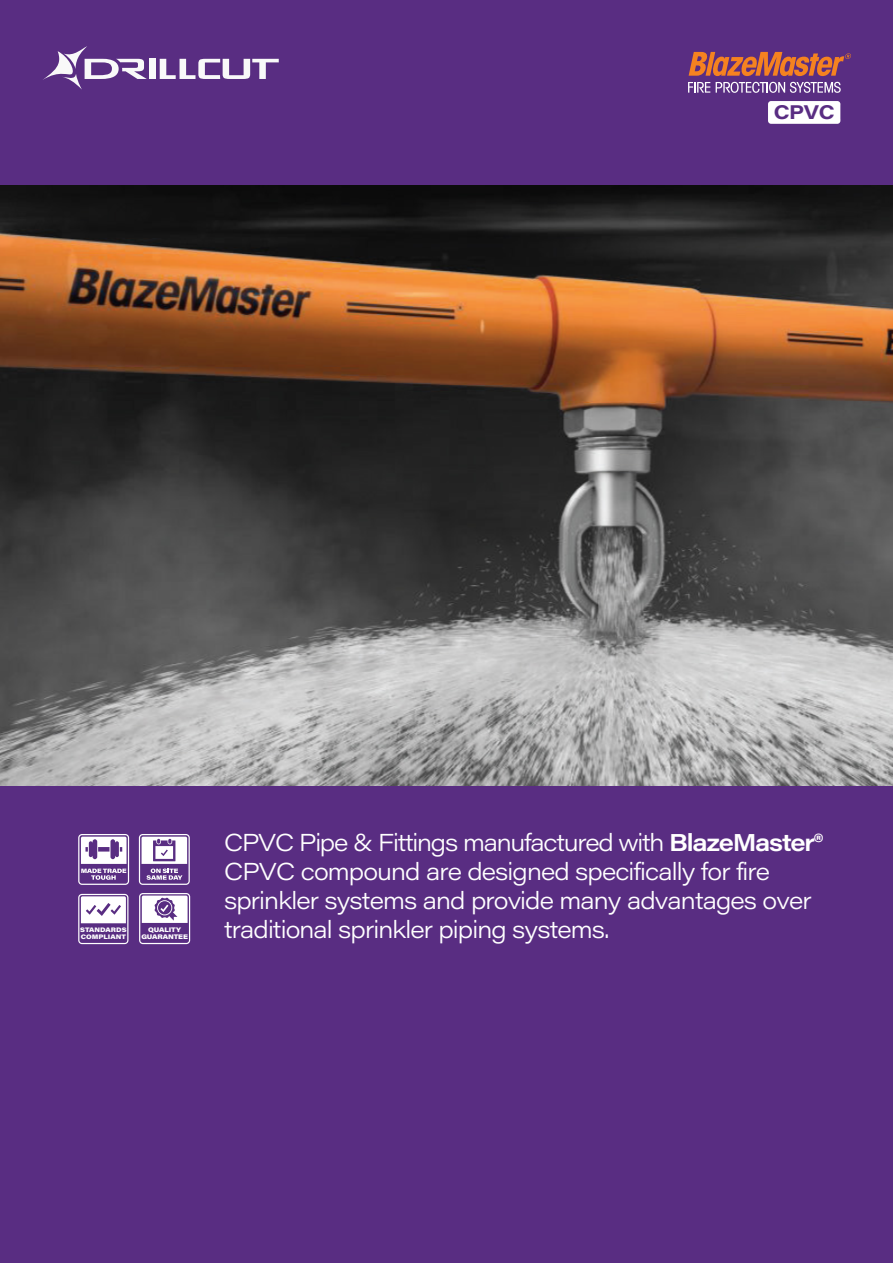
<style>
.page{position:relative;width:893px;height:1263px;background:#fff}
.page>*{position:absolute;margin:0;border:0;box-sizing:border-box;transform-origin:0 0}
.t1{font:300 24px/28.8px "Acumin Pro Wide";letter-spacing:-.035em;color:#fff}
.t2{font:700 19.5px "Acumin Pro Wide";letter-spacing:-.02em;color:#592d82}
.t3{font:900 6.45px/6.4px "Acumin Pro Wide";letter-spacing:-.01em;color:#fff;text-align:center}
.s1{font-weight:600}
</style>
<div class="page">
<img style="left:0;top:185px;width:893px;height:602px">
<div style="left:0;top:0;width:893px;height:185px;background:#592d82"></div>
<div style="left:149px;top:59px;width:7px;height:20px;background:#f9f9f9"></div>
<svg style="left:160px;top:59px;width:119px;height:20px"></svg>
<svg style="left:43px;top:46px;width:104px;height:44px"></svg>
<div style="left:0;top:787px;width:893px;height:476px;background:#592d82"></div>
<svg style="left:139px;top:893px;width:51px;height:51px"></svg>
<svg style="left:78px;top:894px;width:50px;height:50px"></svg>
<svg style="left:139px;top:834px;width:51px;height:51px"></svg>
<svg style="left:78px;top:834px;width:51px;height:51px"></svg>
<div style="left:768px;top:101px;width:72px;height:23px;background:#fff;border-radius:3px"></div>
<svg style="left:689px;top:52px;width:162px;height:24px"></svg>
<svg style="left:688px;top:82px;width:22px;height:11px"></svg>
<svg style="left:716px;top:82px;width:125px;height:11px"></svg>
<p class="t2" style="left:774px;top:98px;width:117px">CPVC PIPE</p>
<p class="t3" style="left:80px;top:926px;width:48px;text-align:left">STANDARDS<br>COMPLIANT</p>
<p class="t3" style="left:141px;top:926px;width:48px">QUALITY<br>GUARANTEE</p>
<p class="t1" style="left:224px;top:827px;width:600px">CPVC Pipe &amp; Fittings manufactured with <span class="s1">BlazeMaster® </span>CPVC compound are designed specifically for fire sprinkler systems and provide many advantages over traditional sprinkler piping systems.</p>
</div>
